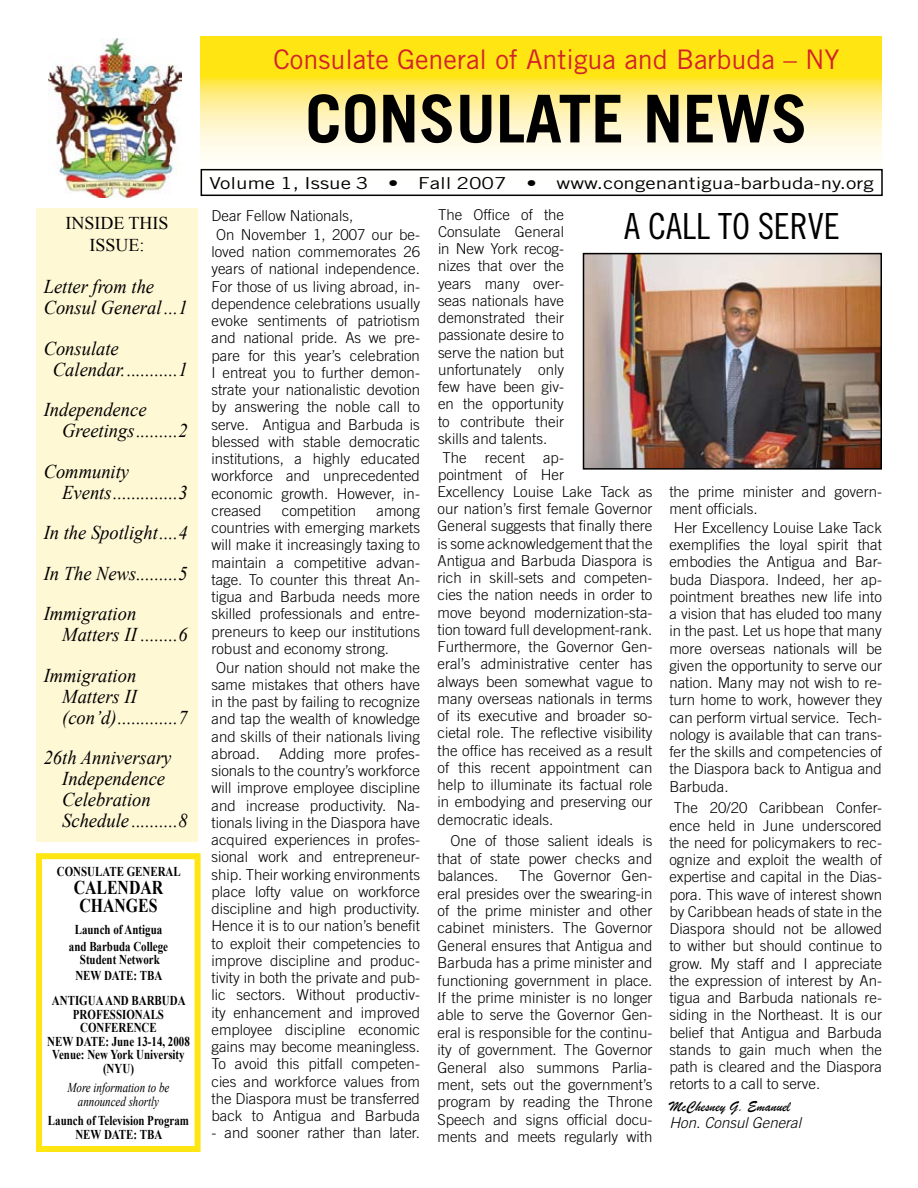
<style>
.page{position:relative;width:918px;height:1188px;background:#fff}
.page>*{position:absolute;margin:0;border:0;box-sizing:border-box;transform-origin:0 0}
.t1{font:700 66px "Trade Gothic";color:#000}
.t2{font:36px "Trade Condensed";color:#000}
.t3{font:27px "Trade Gothic";color:#d2232a}
.t4{font:italic 19.5px/21px "Times New Roman";color:#000;scale:.95 1}
.t5{font:700 19.5px/18px "Times New Roman";color:#000;scale:.81 1}
.t6{font:18px/21.6px "Times New Roman";color:#000;text-align:center}
.t7{font:18px "Trade Condensed";color:#000}
.t8{font:16.5px "Trade Gothic";color:#000;scale:1.25 1}
.t9{font:300 15px/17.2px "Trade Gothic";color:#000;text-align:justify}
.t10{font:15px "Trade Condensed";color:#000}
.t11{font:15px "Brush Script";color:#000}
.t12{font:italic 300 15px "Trade Gothic";color:#000}
.t13{font:700 13.5px/13.5px "Times New Roman";color:#000;text-align:center;scale:.81 1}
.t14{font:italic 13.5px/13.5px "Times New Roman";color:#000;text-align:center;scale:.81 1}
</style>
<div class="page">
<svg style="left:201px;top:36px;width:681px;height:133px;background:#feef84"></svg>
<div style="left:36px;top:208px;width:162px;height:634px;background:#fff8d5"></div>
<div style="left:201px;top:169px;width:682px;height:27px;border:2px solid #000"></div>
<div style="left:36px;top:853px;width:165px;height:299px;border:6px solid #ffe512"></div>
<img style="left:48px;top:38px;width:133px;height:159px">
<img style="left:586px;top:256px;width:293px;height:211px">
<div style="left:583px;top:253px;width:299px;height:217px;border:2px solid #000"></div>
<h3 class="t3" style="left:273px;top:43px;width:568px">Consulate General of Antigua and Barbuda – NY</h3>
<h1 class="t1" style="left:305px;top:78px;width:504px">CONSULATE NEWS</h1>
<p class="t8" style="left:210px;top:173px;width:533px">Volume 1, Issue 3 • Fall 2007 • www.congenantigua-barbuda-ny.org</p>
<p class="t9" style="left:216px;top:206px;width:206px;line-height:18.8px;text-indent:-4px">Dear Fellow Nationals,<br>On November 1, 2007 our be-</p>
<p class="t9" style="left:212px;top:243px;width:210px">loved nation commemorates 26 years of national independence.<br>For those of us living abroad, in&shy;dependence celebrations usually evoke sentiments of patriotism and national pride. As we pre&shy;pare for this year’s celebration I entreat you to further demon&shy;strate your nationalistic devotion by answering the noble call to serve. Antigua and Barbuda is blessed with stable democratic institutions, a highly educated workforce and unprecedented economic growth. However, in&shy;creased</p>
<p class="t9" style="left:438px;top:206px;width:128px">The Office of the Consulate General in New York recog&shy;nizes that over the years many over&shy;seas nationals have demonstrated their passionate desire to serve the nation but unfortunately only few have been giv&shy;en the opportunity to contribute their skills and talents.</p>
<p class="t9" style="left:438px;top:449px;width:128px;text-align:center">The recent ap&shy;pointment of Her</p>
<h2 class="t2" style="left:624px;top:204px;width:217px">A CALL TO SERVE</h2>
<p class="t6" style="left:65px;top:212px;width:105px">INSIDE THIS<br>ISSUE:</p>
<h3 class="t4" style="left:44px;top:276px;width:153px">Letter from the<br>Consul General...1</h3>
<h3 class="t4" style="left:53px;top:338px;width:143px;text-indent:-9px">Consulate<br>Calendar............1</h3>
<h3 class="t4" style="left:62px;top:399px;width:134px;text-indent:-19px">Independence<br>Greetings.........2</h3>
<h3 class="t4" style="left:62px;top:461px;width:134px;text-indent:-19px">Community<br>Events..............3</h3>
<h3 class="t4" style="left:44px;top:512px;width:153px;line-height:40.5px;text-align:justify">In the Spotlight....4<br>In The News.........5<br>Immigration</h3>
<h3 class="t4" style="left:44px;top:614px;width:153px;line-height:40.5px;text-indent:19px">Matters II ........6<br>Immigration</h3>
<h3 class="t4" style="left:62px;top:686px;width:134px">Matters II (con’d).............7</h3>
<h3 class="t4" style="left:62px;top:747px;width:134px;text-indent:-19px">26th Anniversary<br>Independence<br>Celebration<br>Schedule ..........8</h3>
<p class="t13" style="left:57px;top:865px;width:155px">CONSULATE GENERAL</p>
<h3 class="t5" style="left:74px;top:878px;width:112px">CALENDAR<br>CHANGES</h3>
<p class="t13" style="left:69px;top:922px;width:124px;line-height:16.2px">Launch of Antigua and Barbuda College</p>
<p class="t13" style="left:75px;top:951px;width:109px;line-height:16.2px">Student Network<br>NEW DATE: TBA</p>
<p class="t13" style="left:47px;top:994px;width:178px">ANTIGUA AND BARBUDA<br>PROFESSIONALS<br>CONFERENCE<br>NEW DATE: June 13-14, 2008<br>Venue: New York University (NYU)</p>
<p class="t14" style="left:68px;top:1081px;width:127px">More information to be announced shortly</p>
<p class="t13" style="left:48px;top:1114px;width:176px">Launch of Television Program<br>NEW DATE: TBA</p>
<p class="t9" style="left:438px;top:483px;width:216px">Excellency Louise Lake Tack as our nation’s first female Governor General suggests that finally there is some acknowledgement that the Antigua and Barbuda Diaspora is rich in skill-sets and competen&shy;cies the nation needs in order to move beyond modernization-sta&shy;tion toward full development-rank.<br>Furthermore, the Governor Gen&shy;eral’s administrative center has always been somewhat vague to many overseas nationals in terms of its executive and broader so&shy;cietal role. The reflective visibility the office has received as a result of this recent appointment can help to illuminate its factual role in embodying and preserving our democratic ideals.</p>
<p class="t9" style="left:438px;top:832px;width:216px;text-indent:13px">One of those salient ideals is that of state power checks and balances.</p>
<p class="t9" style="left:669px;top:483px;width:214px">the prime minister and govern&shy;ment officials.</p>
<p class="t9" style="left:669px;top:519px;width:214px;text-indent:4px">Her Excellency Louise Lake Tack exemplifies the loyal spirit that embodies the Antigua and Bar&shy;buda Diaspora. Indeed, her ap&shy;pointment breathes new life into a vision that has eluded too many in the past. Let us hope that many more overseas nationals will be given the opportunity to serve our nation. Many may not wish to re&shy;turn home to work, however they can perform virtual service. Tech&shy;nology is available that can trans&shy;fer the skills and competencies of the Diaspora back to Antigua and Barbuda.</p>
<p class="t9" style="left:669px;top:799px;width:214px;text-indent:4px">The 20/20 Caribbean Confer&shy;ence held in June underscored the need for policymakers to rec&shy;ognize and exploit the wealth of expertise and capital in the Dias&shy;pora. This wave of interest shown by Caribbean heads of state in the Diaspora should not be allowed to wither but should continue to grow. My staff and I appreciate the expression of interest by An&shy;tigua and Barbuda nationals re&shy;siding in the Northeast. It is our belief that Antigua and Barbuda stands to gain much when the path is cleared and the Diaspora retorts to a call to serve.</p>
<p class="t11" style="left:669px;top:1097px;width:122px">McChesney G. Emanuel</p>
<p class="t12" style="left:669px;top:1114px;width:133px">Hon. Consul General</p>
<p class="t9" style="left:282px;top:502px;width:76px">competition</p>
<p class="t9" style="left:212px;top:502px;width:210px;text-indent:165px">among countries with emerging markets will make it increasingly taxing to maintain a competitive advan&shy;tage. To counter this threat An&shy;tigua and Barbuda needs more skilled professionals and entre&shy;preneurs to keep our institutions robust and economy strong.</p>
<p class="t9" style="left:212px;top:659px;width:210px;text-indent:4px">Our nation should not make the same mistakes that others have in the past by failing to recognize and tap the wealth of knowledge and skills of their nationals living abroad.</p>
<p class="t9" style="left:212px;top:745px;width:210px;text-indent:68px">Adding more profes&shy;sionals to the country’s workforce will improve employee discipline and increase productivity. Na&shy;tionals living in the Diaspora have acquired experiences in profes&shy;sional work and entrepreneur&shy;ship. Their working environments place lofty value on workforce discipline and high productivity.<br>Hence it is to our nation’s benefit to exploit their competencies to improve discipline and produc&shy;tivity in both the private and pub&shy;lic sectors. Without productiv&shy;ity enhancement and improved employee discipline economic gains may become meaningless.<br>To avoid this pitfall competen&shy;cies and workforce values from the Diaspora must be transferred back to Antigua and Barbuda</p>
<p class="t9" style="left:212px;top:1124px;width:210px">- and sooner rather than later.</p>
<p class="t9" style="left:438px;top:867px;width:216px;text-indent:82px">The Governor Gen&shy;eral presides over the swearing-in of the prime minister and other cabinet ministers. The Governor General ensures that Antigua and Barbuda has a prime minister and functioning government in place.<br>If the prime minister is no longer able to serve the Governor Gen&shy;eral is responsible for the continu&shy;ity of government. The Governor General also summons Parlia&shy;ment, sets out the government’s program by reading the Throne Speech and signs official docu&shy;ments and meets regularly with</p>
<p class="t7" style="left:58px;top:1114px;width:115px">CONSULATE NEWS</p>
<p class="t10" style="left:323px;top:1117px;width:286px">visit our website: www.congenantigua-barbuda-ny.org</p>
</div>
